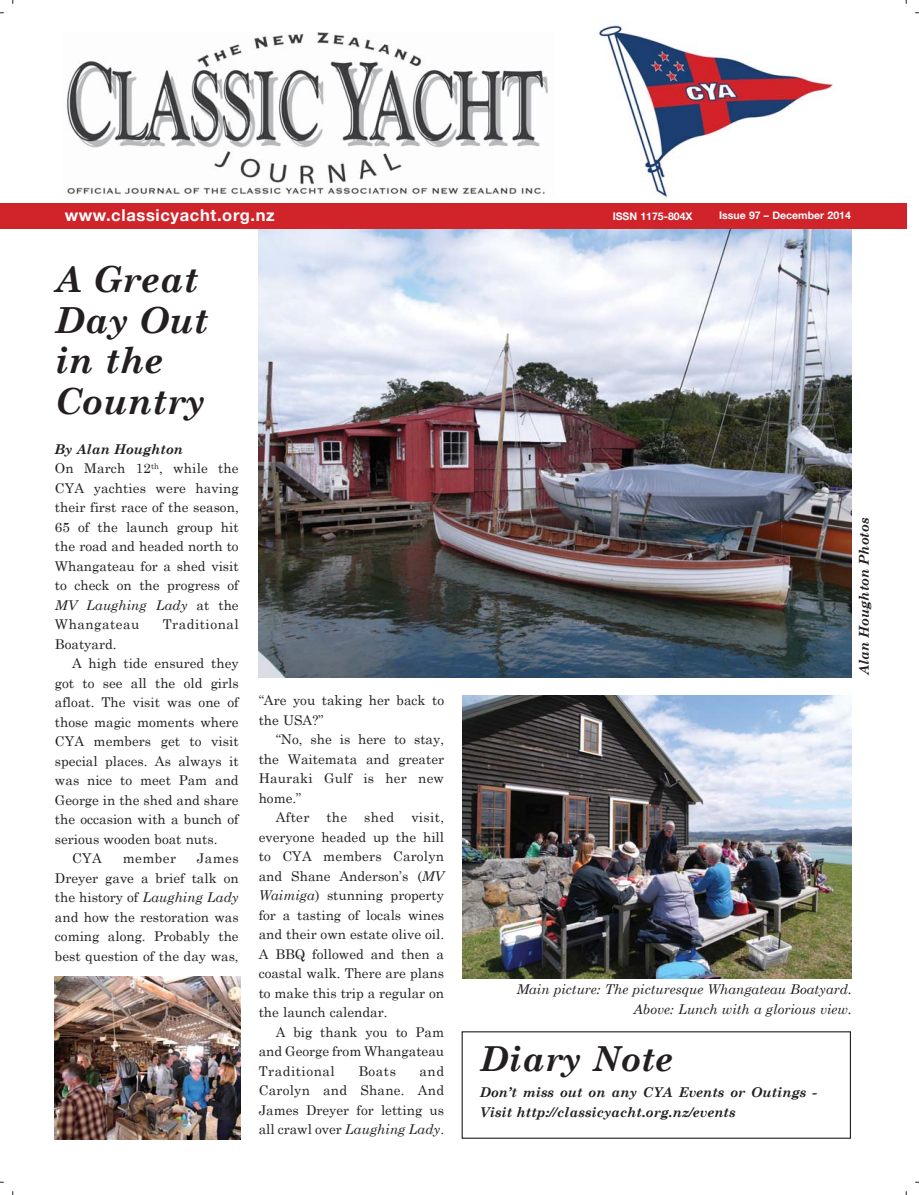
<style>
.page{position:relative;width:919px;height:1195px;background:#fff}
.page>*{position:absolute;margin:0;border:0;box-sizing:border-box;transform-origin:0 0}
.t1{font:italic 700 36px/40.5px "Century Schoolbook";color:#231f20}
.t2{font:italic 700 34.5px "Century Schoolbook";color:#231f20}
.t3{font:700 16.5px "Helvetica Neue";letter-spacing:.04em;color:#fff}
.t4{font:13.5px/19.5px "Century Schoolbook";color:#231f20;text-align:justify}
.t5{font:italic 700 13.5px/19.5px "Century Schoolbook";color:#231f20}
.t6{font:italic 13.5px/19.5px "Century Schoolbook";color:#231f20;text-align:right}
.t7{font:13.5px "Century Schoolbook";letter-spacing:.04em;color:#231f20}
.t8{font:700 10.5px "Helvetica Neue";color:#fff}
.s1{font-weight:700;font-style:italic}
.s2{font-style:italic}
</style>
<div class="page">
<img style="left:259px;top:229px;width:592px;height:448px">
<div style="left:461px;top:1031px;width:389px;height:108px;border:1px solid #231f20"></div>
<img style="left:599px;top:25px;width:236px;height:173px">
<div style="left:0;top:203px;width:906px;height:26px;background:#d1232a"></div>
<img style="left:66px;top:33px;width:482px;height:162px">
<img style="left:462px;top:695px;width:389px;height:283px">
<img style="left:55px;top:977px;width:185px;height:162px">
<p class="t3" style="left:65px;top:205px;width:211px">www.classicyacht.org.nz</p>
<p class="t8" style="left:612px;top:210px;width:81px">ISSN 1175-804X</p>
<p class="t8" style="left:719px;top:209px;width:133px">Issue 97 – December 2014</p>
<h1 class="t1" style="left:55px;top:258px;width:155px">A Great<br>Day Out in the<br>Country</h1>
<p class="t4" style="left:55px;top:439px;width:185px;text-align:left"><span class="s1">By Alan Houghton<br></span>On March 12<sup>th</sup>, while the<br>CYA yachties were having their first race of the season,<br>65 of the launch group hit the road and headed north to<br>Whangateau for a shed visit to check on the progress of<br><span class="s2">MV Laughing Lady</span> at the<br>Whangateau</p>
<p class="t7" style="left:163px;top:616px;width:77px">Traditional</p>
<p class="t4" style="left:55px;top:634px;width:63px">Boatyard.</p>
<p class="t4" style="left:72px;top:653px;width:168px">A high tide ensured they</p>
<p class="t4" style="left:55px;top:673px;width:185px">got to see all the old girls</p>
<p class="t4" style="left:55px;top:692px;width:185px">afloat. The visit was one of</p>
<p class="t4" style="left:55px;top:712px;width:185px">those magic moments where</p>
<p class="t4" style="left:55px;top:731px;width:185px">CYA members get to visit</p>
<p class="t4" style="left:55px;top:751px;width:185px">special places. As always it</p>
<p class="t4" style="left:55px;top:770px;width:185px">was nice to meet Pam and</p>
<p class="t4" style="left:55px;top:790px;width:185px">George in the shed and share</p>
<p class="t4" style="left:55px;top:809px;width:185px">the occasion with a bunch of</p>
<p class="t4" style="left:55px;top:829px;width:164px">serious wooden boat nuts.</p>
<p class="t4" style="left:72px;top:848px;width:31px">CYA</p>
<p class="t4" style="left:123px;top:848px;width:55px">member</p>
<p class="t4" style="left:55px;top:848px;width:185px;text-indent:142px">James Dreyer gave a brief talk on the history of <span class="s2">Laughing Lady </span>and how the restoration was coming along. Probably the best question of the day was,</p>
<p class="t4" style="left:259px;top:690px;width:187px">“Are you taking her back to the USA?”</p>
<p class="t4" style="left:276px;top:729px;width:170px">“No, she is here to stay,</p>
<p class="t4" style="left:259px;top:748px;width:187px">the Waitemata and greater</p>
<p class="t4" style="left:259px;top:768px;width:187px">Hauraki Gulf is her new</p>
<p class="t4" style="left:259px;top:787px;width:44px">home.”</p>
<p class="t4" style="left:276px;top:807px;width:35px">After</p>
<p class="t4" style="left:326px;top:807px;width:22px">the</p>
<p class="t4" style="left:364px;top:807px;width:32px">shed</p>
<p class="t4" style="left:259px;top:807px;width:187px;text-indent:153px">visit, everyone headed up the hill to CYA members Carolyn and Shane Anderson’s (<span class="s2">MV Waimiga</span>) stunning property for a tasting of locals wines and their own estate olive oil.<br>A BBQ followed and then a coastal walk. There are plans to make this trip a regular on the launch calendar.</p>
<p class="t4" style="left:259px;top:1021px;width:187px;text-indent:17px">A big thank you to Pam and George from Whangateau Traditional</p>
<p class="t4" style="left:259px;top:1060px;width:187px;text-indent:161px">and Carolyn and Shane. And James Dreyer for letting us all crawl over <span class="s2">Laughing Lady</span>.</p>
<p class="t4" style="left:358px;top:1060px;width:39px">Boats</p>
<p class="t5" style="left:853px;top:675px;width:159px;rotate:-90deg">Alan Houghton Photos</p>
<p class="t6" style="left:516px;top:979px;width:337px">Main picture: The picturesque Whangateau Boatyard.<br>Above: Lunch with a glorious view.</p>
<h2 class="t2" style="left:480px;top:1037px;width:195px">Diary Note</h2>
<p class="t5" style="left:480px;top:1082px;width:338px">Don’t miss out on any CYA Events or Outings -<br>Visit http://classicyacht.org.nz/events</p>
</div>
